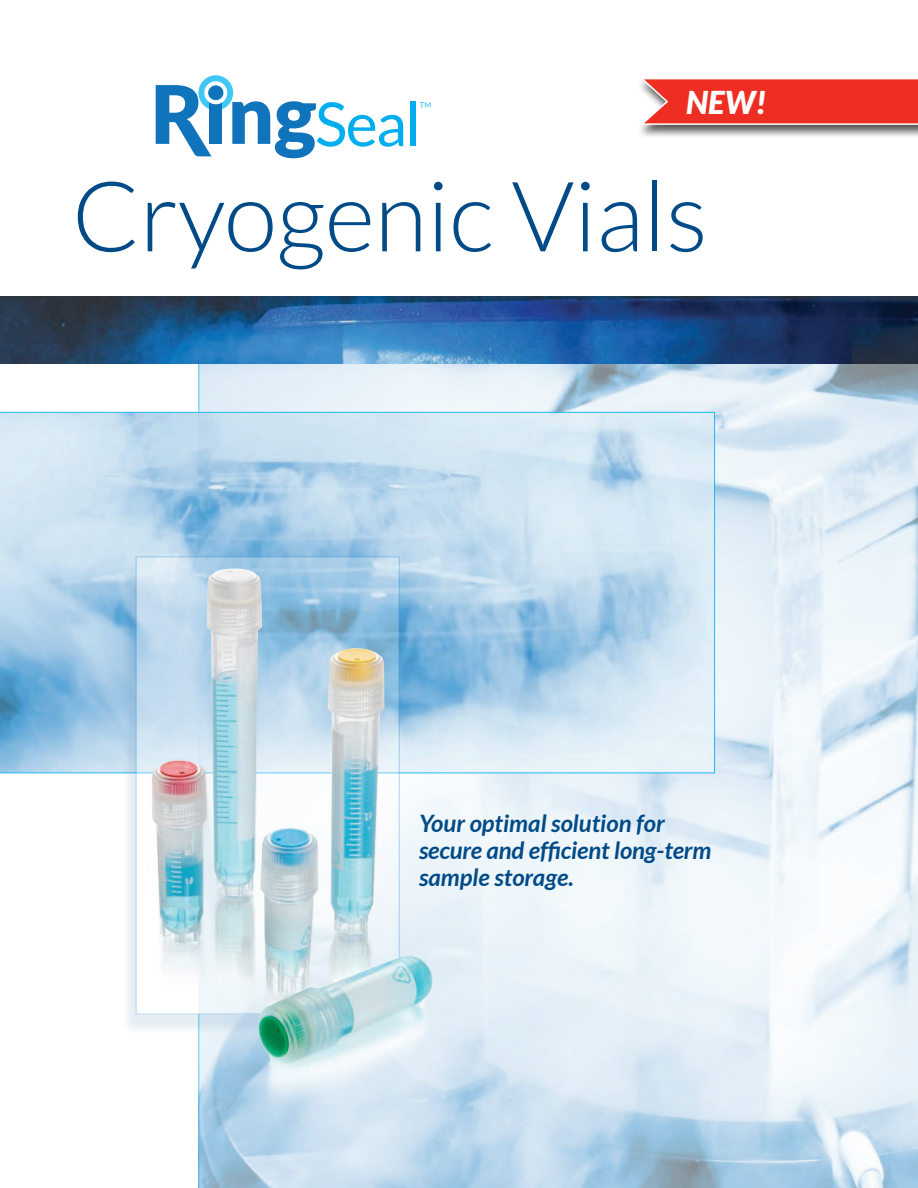
<style>
.page{position:relative;width:918px;height:1188px;background:#fff}
.page>*{position:absolute;margin:0;border:0;box-sizing:border-box;transform-origin:0 0}
.t1{font:300 97.5px "Lato";letter-spacing:-.005em;color:#004b87}
.t2{font:60.9px "Lato";color:#00aeef}
.t3{font:italic 900 31.5px "Lato";color:#fff}
.t4{font:italic 700 24px/27px "Lato";color:#004b87}
.t5{font:300 18px "Lato";color:#00aeef}
</style>
<div class="page">
<img style="left:199px;top:364px;width:719px;height:824px">
<div style="left:636px;top:76px;width:282px;height:63px;background:#231f20;opacity:.75"></div>
<svg style="left:638px;top:77px;width:280px;height:49px;background:#eb4a40"></svg>
<div style="left:198px;top:75px;width:35px;height:35px;background:#40c7f4;border-radius:50%"></div>
<svg style="left:232px;top:101px;width:84px;height:57px"></svg>
<div style="left:204px;top:81px;width:23px;height:23px;border:4px solid #fff;border-radius:50%"></div>
<svg style="left:156px;top:85px;width:67px;height:71px"></svg>
<svg style="left:0;top:412px;width:715px;height:361px;background:#bcd9ed"></svg>
<div style="left:120px;top:561px;width:281px;height:474px;background:#004b87;opacity:.35"></div>
<img style="left:138px;top:558px;width:6px;height:454px">
<img style="left:144px;top:550px;width:300px;height:558px">
<hr style="left:198px;top:1014px;width:1px;height:174px;background:#00aeef">
<hr style="left:198px;top:359px;width:1px;height:52px;background:#00aeef">
<img style="left:0;top:296px;width:918px;height:68px">
<img style="left:229px;top:942px;width:229px;height:169px">
<h3 class="t3" style="left:686px;top:84px;width:82px">NEW!</h3>
<h2 class="t2" style="left:315px;top:90px;width:107px">Seal</h2>
<h1 class="t1" style="left:72px;top:164px;width:638px">Cryogenic Vials</h1>
<p class="t5" style="left:419px;top:98px;width:14px">™</p>
<p class="t4" style="left:419px;top:811px;width:294px">Your optimal solution for secure and efficient long-term sample storage.</p>
</div>
